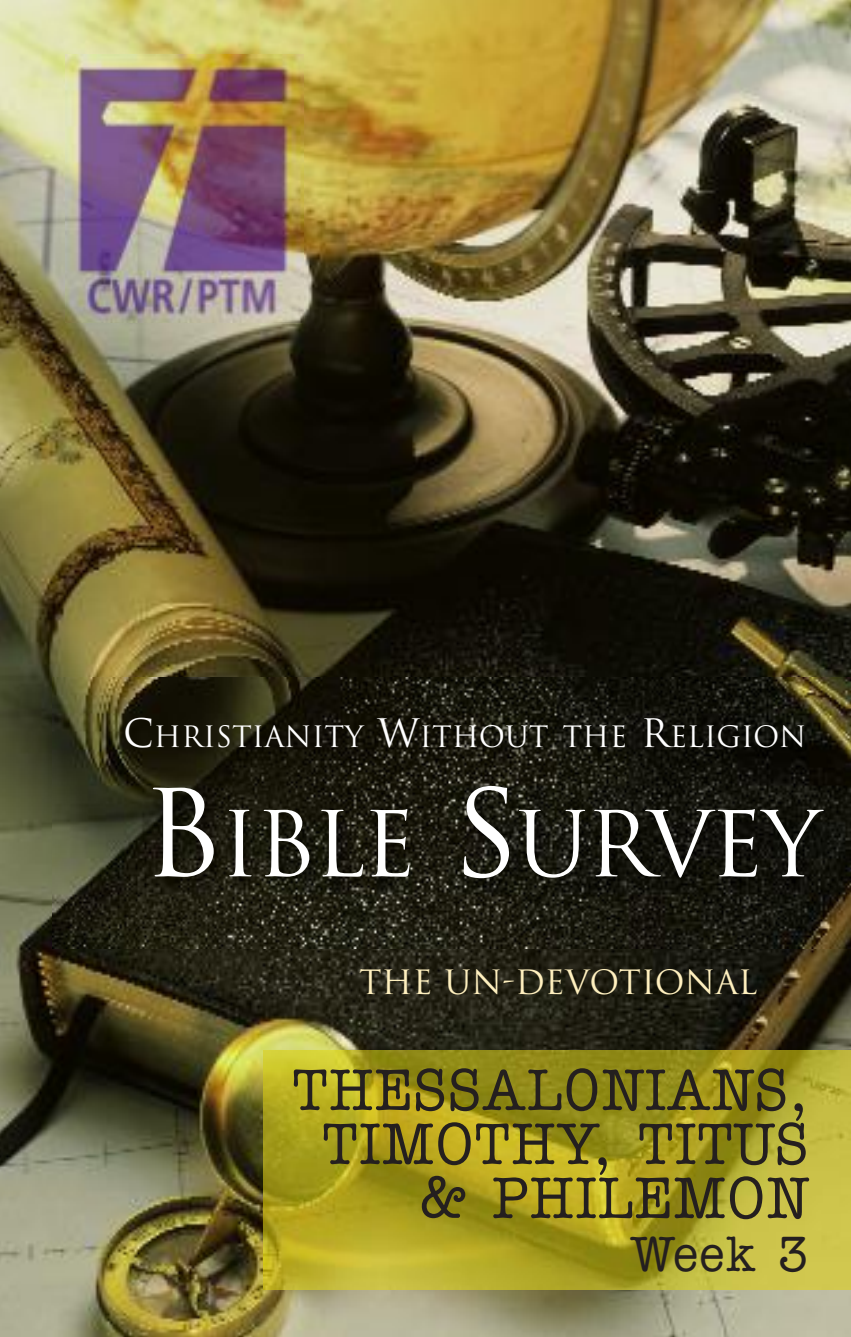
<style>
.page{position:relative;width:851px;height:1337px;background:#fff}
.page>*{position:absolute;margin:0;border:0;box-sizing:border-box;transform-origin:0 0}
.t1{font:88.2px "Trajan";letter-spacing:-.035em;color:#fff}
.t2{font:500 58.5px/54px "American Typewriter";letter-spacing:.035em;color:#241f1f;text-align:right;scale:.93 1}
.t3{font:500 49.5px "American Typewriter";color:#241f1f;scale:.93 1}
.t4{font:32.62px "Trajan";color:#fff0bf}
.t5{font:28.8px "Trajan";color:#fff}
.s1{font-size:38.25px}
.s2{font-size:117.67px}
</style>
<div class="page">
<img style="left:0;top:0;width:850px;height:1336px">
<img style="left:52px;top:678px;width:798px;height:270px">
<img style="left:66px;top:54px;width:237px;height:268px">
<img style="left:263px;top:1050px;width:587px;height:239px">
<p class="t5" style="left:123px;top:720px;width:684px"><span class="s1">C</span>HRISTIANITY <span class="s1">W</span>ITHOUT THE <span class="s1">R</span>ELIGION</p>
<h1 class="t1" style="left:142px;top:794px;width:679px"><span class="s2">B</span>IBLE <span class="s2">S</span>URVEY</h1>
<p class="t4" style="left:359px;top:964px;width:400px">THE UN-DEVOTIONAL</p>
<p class="t2" style="left:293px;top:1068px;width:555px">THESSAL0NIANS,<br>TIMOTHY, TITUS &amp; PHILEMON</p>
<p class="t3" style="left:630px;top:1237px;width:192px">Week 3</p>
</div>
